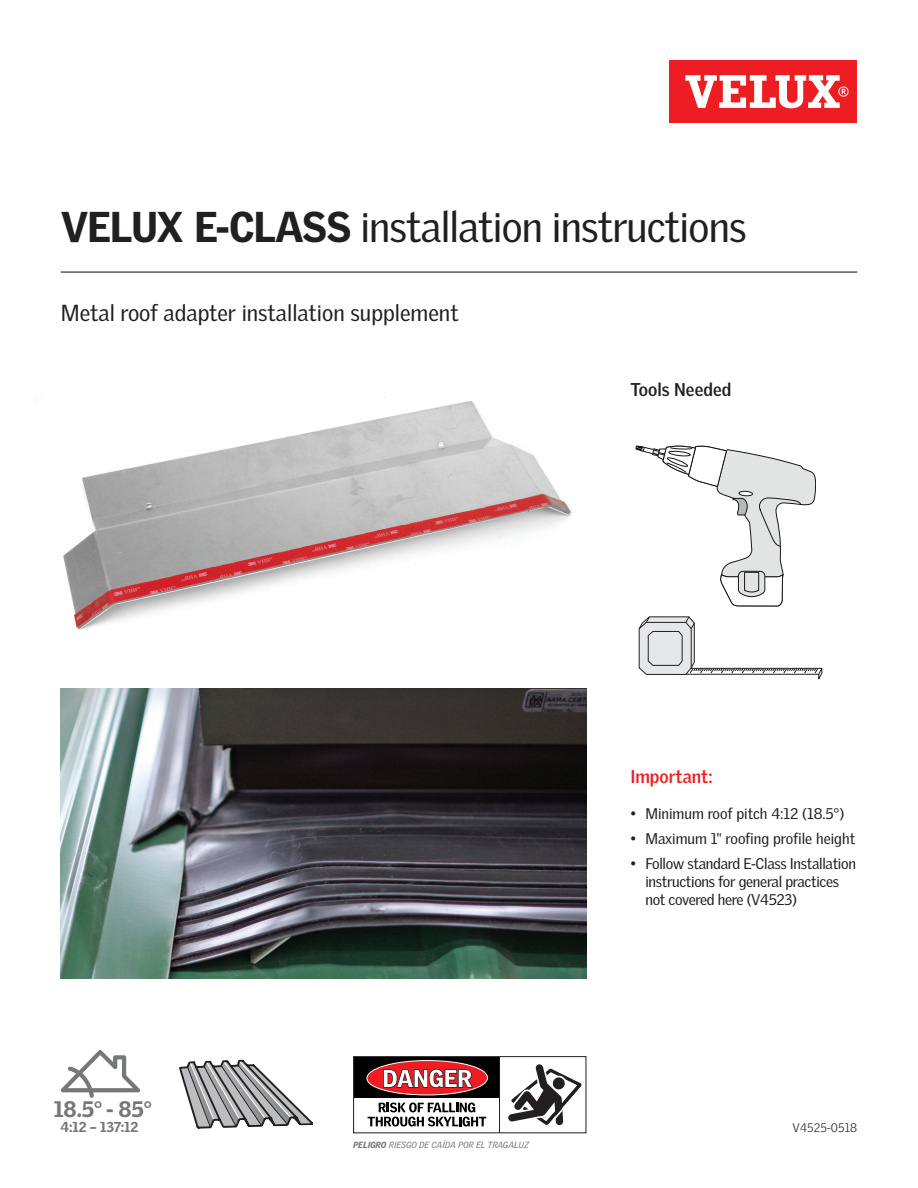
<style>
.page{position:relative;width:918px;height:1188px;background:#fff}
.page>*{position:absolute;margin:0;border:0;box-sizing:border-box;transform-origin:0 0}
.t1{font:41.85px "Velux Gothic";letter-spacing:-.02em;color:#231f20}
.t2{font:22.5px "Velux Gothic";color:#231f20}
.t3{font:900 21.75px "Velux Gothic";color:#767778}
.t4{font:700 18px "Velux Gothic";color:#231f20}
.t5{font:700 18px "Velux Gothic";color:#ee1d23}
.t6{font:15px/18px "Velux Gothic";letter-spacing:-.02em;color:#231f20}
.t7{font:15px "Velux Gothic";color:#231f20}
.t8{font:900 13.95px "Velux Gothic";letter-spacing:-.01em;color:#767778}
.t9{font:300 12px "Velux Gothic";letter-spacing:.01em;color:#231f20}
.t10{font:italic 8.7px "Velux Gothic";color:#767778}
.s1{font-weight:900}
</style>
<div class="page">
<img style="left:63px;top:397px;width:510px;height:233px">
<div style="left:669px;top:61px;width:188px;height:62px;background:#ee1d23"></div>
<svg style="left:685px;top:75px;width:164px;height:33px"></svg>
<svg style="left:638px;top:616px;width:185px;height:63px"></svg>
<svg style="left:636px;top:445px;width:180px;height:161px"></svg>
<svg style="left:61px;top:1050px;width:79px;height:48px"></svg>
<hr style="left:61px;top:272px;width:796px;height:1px;background:#231f20">
<div style="left:354px;top:1057px;width:146px;height:41px;background:#000001"></div>
<svg style="left:368px;top:1103px;width:118px;height:23px"></svg>
<div style="left:367px;top:1061px;width:120px;height:34px;background:#ee1d23;border-radius:50%"></div>
<div style="left:367px;top:1060px;width:121px;height:35px;border:1px solid #fff;border-radius:50%"></div>
<svg style="left:382px;top:1069px;width:92px;height:20px"></svg>
<div style="left:353px;top:1056px;width:233px;height:77px;border:1px solid #201d1e"></div>
<svg style="left:508px;top:1064px;width:74px;height:62px"></svg>
<hr style="left:499px;top:1057px;width:1px;height:76px;background:#201d1e">
<svg style="left:179px;top:1059px;width:134px;height:70px"></svg>
<img style="left:61px;top:688px;width:525px;height:290px">
<h1 class="t1" style="left:61px;top:202px;width:687px"><span class="s1">VELUX E-CLASS</span> installation instructions</h1>
<h2 class="t2" style="left:61px;top:300px;width:399px">Metal roof adapter installation supplement</h2>
<p class="t4" style="left:630px;top:378px;width:102px">Tools Needed</p>
<h3 class="t3" style="left:54px;top:1096px;width:100px">18.5° - 85°</h3>
<p class="t8" style="left:61px;top:1119px;width:79px">4:12 – 137:12</p>
<p class="t10" style="left:353px;top:1140px;width:177px"><span class="s1">PELIGRO</span> RIESGO DE CAÍDA POR EL TRAGALUZ</p>
<p class="t5" style="left:630px;top:765px;width:84px">Important:</p>
<p class="t7" style="left:630px;top:805px;width:215px">• Minimum roof pitch 4:12 (18.5°)</p>
<p class="t7" style="left:630px;top:830px;width:226px">• Maximum 1" roofing profile height</p>
<p class="t6" style="left:645px;top:854px;width:212px;text-indent:-15px">• Follow standard E-Class Installation instructions for general practices not covered here (V4523)</p>
<p class="t9" style="left:793px;top:1120px;width:66px">V4525-0518</p>
</div>
